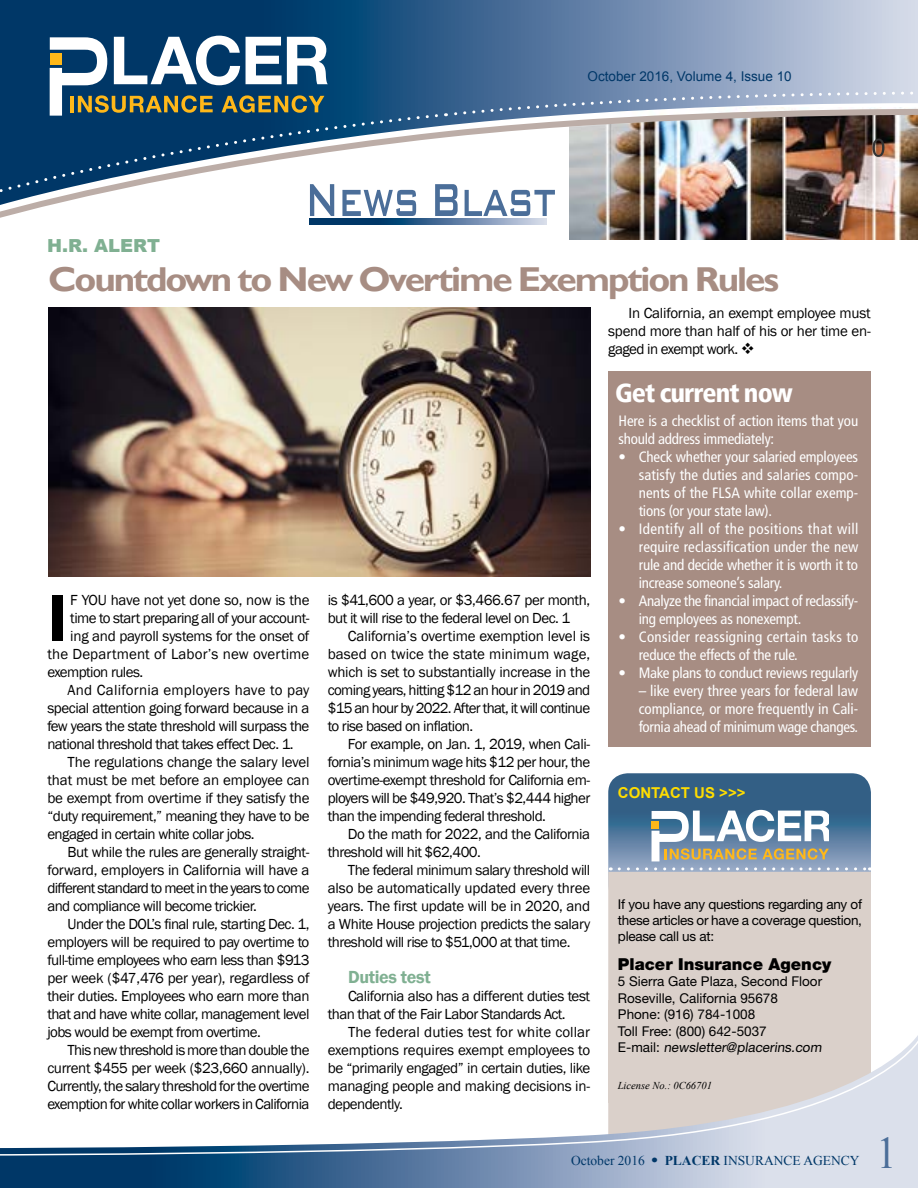
<style>
.page{position:relative;width:918px;height:1188px;background:#fff}
.page>*{position:absolute;margin:0;border:0;box-sizing:border-box;transform-origin:0 0}
.t1{font:600 69px "Franklin Gothic";color:#000}
.t2{font:45px "Times New Roman";color:#4b6e99;scale:.9 1}
.t3{font:700 34.5px "Gill Sans";letter-spacing:-.055em;color:#a78d83;scale:1.07 1}
.t4{font:900 condensed 26.4px "Frutiger LT";letter-spacing:-.035em;color:#fff}
.t5{font:600 18px "Franklin Gothic";letter-spacing:-.02em;color:#80b092}
.t6{font:900 18px "Arial";color:#80b092}
.t7{font:900 16.5px "Helvetica Neue LT Std";color:#000}
.t8{font:15px/18px "Franklin Gothic";letter-spacing:-.035em;color:#000;text-align:justify}
.t9{font:condensed 15px/18px "Frutiger LT";letter-spacing:-.015em;color:#fff;text-align:justify}
.t10{font:15px "Franklin Gothic";letter-spacing:-.015em;color:#000}
.t11{font:15px "Franklin Gothic";letter-spacing:-.01em;color:#000}
.t12{font:condensed 15px/18px "Frutiger LT";letter-spacing:.02em;color:#fff}
.t13{font:15px "Franklin Gothic";letter-spacing:.01em;color:#000}
.t14{font:15px "Franklin Gothic";letter-spacing:.015em;color:#000}
.t15{font:700 15px "Arial";color:#fd0}
.t16{font:13.5px/16.5px "Helvetica Neue LT Std";color:#000;text-align:justify}
.t17{font:13.5px "Times New Roman";color:#003768}
.t18{font:13.5px "Arial";color:#003768}
.t19{font:italic 10.5px "Times New Roman";color:#000}
.s1{font-weight:700;font-size:18px}
.s2{font-weight:700}
</style>
<div class="page">
<svg style="left:608px;top:773px;width:263px;height:132px;background:#4a7195"></svg>
<div style="left:608px;top:872px;width:263px;height:163px;background:#dad0ca"></div>
<svg style="left:652px;top:810px;width:177px;height:51px"></svg>
<svg style="left:619px;top:867px;width:251px;height:3px"></svg>
<img style="left:570px;top:223px;width:348px;height:16px">
<svg style="left:0;top:0;width:918px;height:36px;background:#466d95"></svg>
<svg style="left:0;top:216px;width:918px;height:7px"></svg>
<svg style="left:310px;top:218px;width:237px;height:7px;background:#476e95"></svg>
<img style="left:0;top:36px;width:918px;height:180px">
<svg style="left:0;top:1035px;width:918px;height:153px;background:#708ead"></svg>
<svg style="left:0;top:1037px;width:918px;height:119px"></svg>
<img style="left:48px;top:308px;width:542px;height:269px">
<div style="left:608px;top:372px;width:262px;height:375px;background:#a78d83"></div>
<p class="t18" style="left:588px;top:67px;width:206px">October 2016, Volume 4, Issue 10</p>
<p class="t6" style="left:47px;top:233px;width:114px">H.R. ALERT</p>
<h3 class="t3" style="left:48px;top:258px;width:685px">Countdown to New Overtime Exemption Rules</h3>
<p class="t8" style="left:608px;top:305px;width:264px;text-indent:20px">In California, an exempt employee must spend more than half of his or her time en&shy;gaged in exempt work. ❖</p>
<h1 class="t1" style="left:47px;top:575px;width:22px">I</h1>
<p class="t10" style="left:70px;top:590px;width:241px">F YOU have not yet done so, now is the</p>
<p class="t8" style="left:70px;top:609px;width:241px">time to start preparing all of your account-</p>
<p class="t8" style="left:70px;top:627px;width:241px">ing and payroll systems for the onset of</p>
<p class="t13" style="left:47px;top:644px;width:264px">the Department of Labor’s new overtime</p>
<p class="t8" style="left:47px;top:663px;width:97px">exemption rules.</p>
<p class="t14" style="left:68px;top:680px;width:243px">And California employers have to pay</p>
<p class="t8" style="left:47px;top:699px;width:264px">special attention going forward because in a</p>
<p class="t8" style="left:47px;top:717px;width:264px">few years the state threshold will surpass the</p>
<p class="t8" style="left:47px;top:735px;width:248px">national threshold that takes effect Dec. 1.</p>
<p class="t11" style="left:68px;top:752px;width:243px">The regulations change the salary level</p>
<p class="t11" style="left:47px;top:770px;width:264px">that must be met before an employee can</p>
<p class="t10" style="left:47px;top:788px;width:264px">be exempt from overtime if they satisfy the</p>
<p class="t8" style="left:47px;top:807px;width:264px">“duty requirement,” meaning they have to be</p>
<p class="t8" style="left:47px;top:825px;width:209px">engaged in certain white collar jobs.</p>
<p class="t8" style="left:68px;top:843px;width:243px">But while the rules are generally straight-</p>
<p class="t10" style="left:47px;top:860px;width:264px">forward, employers in California will have a</p>
<p class="t8" style="left:47px;top:879px;width:264px">different standard to meet in the years to come</p>
<p class="t8" style="left:47px;top:897px;width:211px">and compliance will become trickier.</p>
<p class="t8" style="left:68px;top:915px;width:243px">Under the DOL’s final rule, starting Dec. 1,</p>
<p class="t8" style="left:47px;top:933px;width:264px">employers will be required to pay overtime to</p>
<p class="t8" style="left:47px;top:951px;width:264px">full-time employees who earn less than $913</p>
<p class="t10" style="left:47px;top:968px;width:264px">per week ($47,476 per year), regardless of</p>
<p class="t8" style="left:47px;top:987px;width:264px">their duties. Employees who earn more than</p>
<p class="t8" style="left:47px;top:1005px;width:264px">that and have white collar, management level</p>
<p class="t8" style="left:47px;top:1023px;width:215px">jobs would be exempt from overtime.</p>
<p class="t8" style="left:68px;top:1041px;width:243px">This new threshold is more than double the</p>
<p class="t8" style="left:47px;top:1059px;width:264px">current $455 per week ($23,660 annually).</p>
<p class="t8" style="left:47px;top:1077px;width:264px">Currently, the salary threshold for the overtime</p>
<p class="t8" style="left:47px;top:1095px;width:264px">exemption for white collar workers in California</p>
<p class="t8" style="left:328px;top:591px;width:264px">is $41,600 a year, or $3,466.67 per month, but it will rise to the federal level on Dec. 1</p>
<p class="t8" style="left:328px;top:627px;width:264px;text-indent:20px">California’s overtime exemption level is based on twice the state minimum wage, which is set to substantially increase in the coming years, hitting $12 an hour in 2019 and $15 an hour by 2022. After that, it will continue to rise based on inflation.</p>
<p class="t8" style="left:328px;top:735px;width:264px;text-indent:20px">For example, on Jan. 1, 2019, when Cali&shy;fornia’s minimum wage hits $12 per hour, the overtime-exempt threshold for California em&shy;ployers will be $49,920. That’s $2,444 higher than the impending federal threshold.</p>
<p class="t8" style="left:328px;top:825px;width:264px;text-indent:20px">Do the math for 2022, and the California threshold will hit $62,400.</p>
<p class="t8" style="left:328px;top:861px;width:264px;text-indent:20px">The federal minimum salary threshold will also be automatically updated every three years. The first update will be in 2020, and a White House projection predicts the salary threshold will rise to $51,000 at that time.</p>
<p class="t5" style="left:348px;top:965px;width:84px">Duties test</p>
<p class="t8" style="left:328px;top:987px;width:264px;text-indent:20px">California also has a different duties test than that of the Fair Labor Standards Act.</p>
<p class="t8" style="left:328px;top:1023px;width:264px;text-indent:20px">The federal duties test for white collar exemptions requires exempt employees to be “primarily engaged” in certain duties, like managing people and making decisions in&shy;dependently.</p>
<h3 class="t4" style="left:615px;top:377px;width:179px">Get current now</h3>
<p class="t9" style="left:619px;top:412px;width:241px">Here is a checklist of action items that you should address immediately:</p>
<p class="t9" style="left:639px;top:448px;width:221px;text-indent:-20px">• Check whether your salaried employees satisfy the duties and salaries compo&shy;nents of the FLSA white collar exemp&shy;tions (or your state law).</p>
<p class="t9" style="left:639px;top:520px;width:221px;text-indent:-20px">• Identify all of the positions that will require reclassification under the new rule and decide whether it is worth it to increase someone’s salary.</p>
<p class="t9" style="left:639px;top:592px;width:221px;text-indent:-20px">• Analyze the financial impact of reclassify&shy;ing employees as nonexempt.</p>
<p class="t12" style="left:639px;top:628px;width:221px;text-indent:-20px">• Consider reassigning certain tasks to reduce the effects of the rule.</p>
<p class="t9" style="left:619px;top:664px;width:241px">• Make plans to conduct reviews regularly</p>
<p class="t9" style="left:639px;top:682px;width:221px">– like every three years for federal law compliance, or more frequently in Cali&shy;fornia ahead of minimum wage changes.</p>
<p class="t15" style="left:618px;top:783px;width:129px">CONTACT US &gt;&gt;&gt;</p>
<p class="t16" style="left:618px;top:896px;width:246px">If you have any questions regarding any of these articles or have a coverage question, please call us at:</p>
<p class="t7" style="left:618px;top:954px;width:215px">Placer Insurance Agency</p>
<p class="t16" style="left:618px;top:973px;width:207px;text-align:left">5 Sierra Gate Plaza, Second Floor<br>Roseville, California 95678<br>Phone: (916) 784-1008<br>Toll Free: (800) 642-5037<br>E - m a i l : newsletter@placerins.com</p>
<p class="t19" style="left:618px;top:1078px;width:96px">License No.: 0C66701</p>
<p class="t17" style="left:571px;top:1151px;width:290px">October 2016 <span class="s1">•</span> <span class="s2">PLACER</span> INSURANCE AGENCY</p>
<h2 class="t2" style="left:876px;top:1122px;width:24px">1</h2>
</div>
